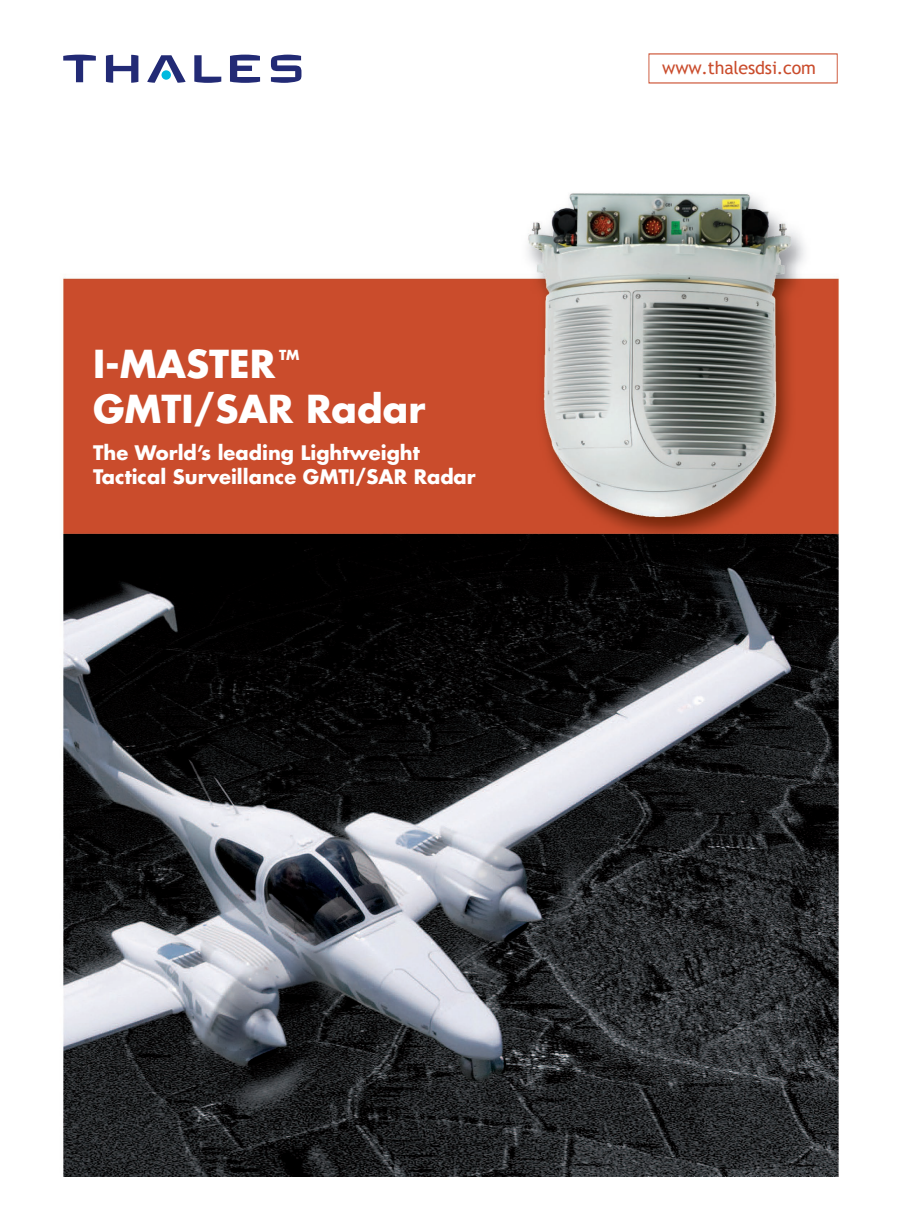
<style>
.page{position:relative;width:915px;height:1205px;background:#fff}
.page>*{position:absolute;margin:0;border:0;box-sizing:border-box;transform-origin:0 0}
.t1{font:700 37.5px "Futura";color:#fff}
.t2{font:700 19.5px/24px "Futura";color:#fff}
.t3{font:17.85px "Trebuchet MS";letter-spacing:-.01em;color:#ca4c2c}
.t4{font:700 13.5px "Futura";color:#fff}
</style>
<div class="page">
<img style="left:63px;top:53px;width:776px;height:1123px">
<svg style="left:271px;top:55px;width:30px;height:28px"></svg>
<svg style="left:230px;top:55px;width:30px;height:28px"></svg>
<svg style="left:194px;top:55px;width:27px;height:28px"></svg>
<svg style="left:147px;top:55px;width:39px;height:28px"></svg>
<div style="left:161px;top:70px;width:10px;height:10px;background:#00badf;border-radius:50%"></div>
<svg style="left:106px;top:55px;width:32px;height:28px"></svg>
<svg style="left:63px;top:55px;width:33px;height:27px"></svg>
<h1 class="t1" style="left:93px;top:338px;width:184px">I-MASTER</h1>
<p class="t4" style="left:279px;top:346px;width:22px">TM</p>
<h1 class="t1" style="left:93px;top:383px;width:334px">GMTI/SAR Radar</h1>
<p class="t2" style="left:93px;top:440px;width:384px">The World’s leading Lightweight<br>Tactical Surveillance GMTI/SAR Radar</p>
<p class="t3" style="left:662px;top:57px;width:155px">www.thalesdsi.com</p>
</div>
